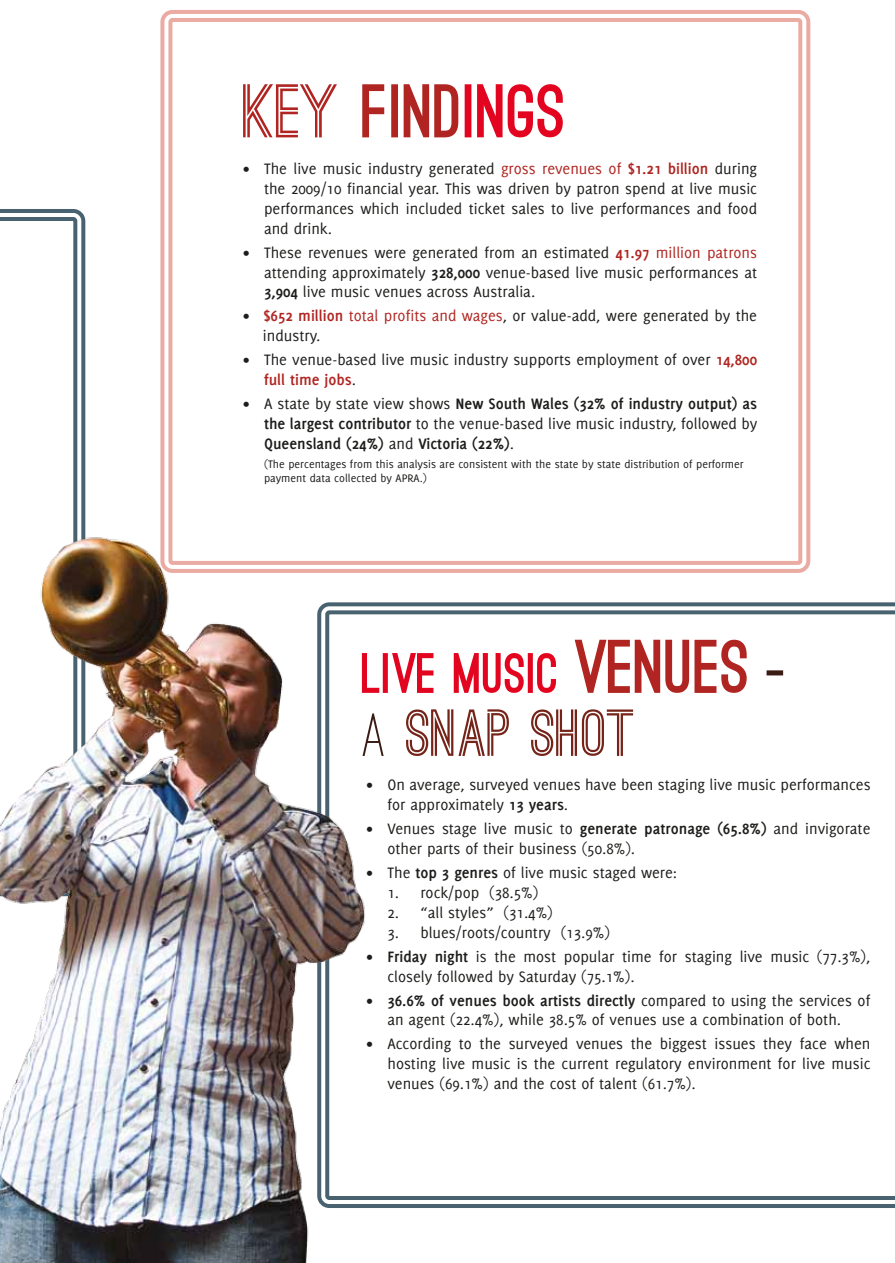
<style>
.page{position:relative;width:895px;height:1263px;background:#fff}
.page>*{position:absolute;margin:0;border:0;box-sizing:border-box;transform-origin:0 0}
.t1{font:900 72px "Ostrich Sans";color:#b02521}
.t2{font:700 63px "Ostrich Sans";color:#752419}
.t3{font:900 54px "Ostrich Sans";color:#e30520}
.t4{font:16.5px/19.8px "Delicious";color:#1d1d1b}
.t5{font:700 16.5px/19.8px "Delicious";color:#1d1d1b;text-align:justify}
.t6{font:700 16.5px "Delicious";color:#b02521}
.t7{font:12px/14.4px "Delicious";color:#1d1d1b}
.s1{font-weight:700}
.s2{color:#e30520}
.s3{font-size:15px}
.s4{color:#b02521}
.s5{font-weight:700;color:#b02521}
.s6{font-weight:400;color:#1d1d1b}
.s7{font-weight:400;font-size:15px}
.s8{font-weight:400}
.s9{font-size:72px;color:#b02521}
.s10{color:#3a1b16}
.s11{font-weight:500;color:#3a1b16}
</style>
<div class="page">
<div style="left:160px;top:10px;width:650px;height:562px;border:4px solid #eaaba2;border-radius:10px"></div>
<div style="left:168px;top:18px;width:634px;height:546px;border:4px solid #eaaba2;border-radius:2px"></div>
<svg style="left:371px;top:602px;width:523px;height:605px"></svg>
<svg style="left:371px;top:610px;width:523px;height:589px"></svg>
<svg style="left:0;top:209px;width:85px;height:307px"></svg>
<svg style="left:0;top:217px;width:77px;height:299px"></svg>
<img style="left:0;top:516px;width:371px;height:746px">
<h1 class="t1" style="left:243px;top:84px;width:324px"><span class="s1">KEY</span> FIND<span class="s2">INGS</span></h1>
<p class="t4" style="left:264px;top:159px;width:494px;text-align:justify;text-indent:-21px"><span class="s3">•</span> The live music industry generated <span class="s4">gross revenues of</span> <span class="s5">$1.21 billion</span> during the 2009/10 financial year. This was driven by patron spend at live music performances which included ticket sales to live performances and food and drink.</p>
<p class="t4" style="left:264px;top:242px;width:494px;text-align:justify;text-indent:-21px"><span class="s3">•</span> These revenues were generated from an estimated <span class="s5">41.97</span> <span class="s4">million patrons </span>attending approximately <span class="s1">328,000</span> venue-based live music performances at <span class="s1">3,904</span> live music venues across Australia.</p>
<p class="t4" style="left:263px;top:306px;width:495px;text-indent:-20px"><span class="s3">•</span> <span class="s5">$652 million</span> <span class="s4">total profits and wages</span>, or value-add, were generated by the industry.</p>
<p class="t4" style="left:243px;top:350px;width:515px"><span class="s3">•</span> The venue-based live music industry supports employment of over <span class="s5">14,800</span></p>
<p class="t6" style="left:264px;top:370px;width:93px">full time jobs<span class="s6">.</span></p>
<p class="t5" style="left:264px;top:393px;width:494px;text-indent:-21px"><span class="s7">•</span> <span class="s8">A state by state view shows</span> New South Wales (32% of industry output) as the largest contributor <span class="s8">to the venue-based live music industry, followed by </span>Queensland (24%) <span class="s8">and</span> Victoria (22%)<span class="s8">.</span></p>
<p class="t7" style="left:264px;top:456px;width:481px">(The percentages from this analysis are consistent with the state by state distribution of performer payment data collected by APRA.)</p>
<h3 class="t3" style="left:362px;top:652px;width:426px">LIVE MUSIC <span class="s9">VENUES</span> <span class="s10">–</span></h3>
<h2 class="t2" style="left:362px;top:709px;width:276px"><span class="s11">A</span> SNAP SHOT</h2>
<p class="t4" style="left:387px;top:774px;width:484px;text-indent:-21px"><span class="s3">•</span> On average, surveyed venues have been staging live music performances for approximately <span class="s1">13 years</span>.</p>
<p class="t4" style="left:387px;top:818px;width:484px;text-indent:-21px"><span class="s3">•</span> Venues stage live music to <span class="s1">generate patronage (65.8%)</span> and invigorate other parts of their business (50.8%).</p>
<p class="t4" style="left:366px;top:862px;width:312px"><span class="s3">•</span> The <span class="s1">top 3 genres</span> of live music staged were:</p>
<p class="t4" style="left:387px;top:882px;width:152px">1. rock/pop (38.5%)</p>
<p class="t4" style="left:387px;top:902px;width:167px">2. “all styles” (31.4%)</p>
<p class="t4" style="left:387px;top:921px;width:224px">3. blues/roots/country (13.9%)</p>
<p class="t4" style="left:387px;top:945px;width:484px;text-indent:-21px"><span class="s3">•</span> <span class="s1">Friday night</span> is the most popular time for staging live music (77.3%), closely followed by Saturday (75.1%).</p>
<p class="t4" style="left:366px;top:989px;width:505px;text-align:center"><span class="s3">•</span> <span class="s1">36.6% of venues book artists directly</span> compared to using the services of an agent (22.4%), while 38.5% of venues use a combination of both.</p>
<p class="t4" style="left:387px;top:1033px;width:484px;text-align:justify;text-indent:-21px"><span class="s3">•</span> According to the surveyed venues the biggest issues they face when hosting live music is the current regulatory environment for live music venues (69.1%) and the cost of talent (61.7%).</p>
</div>
